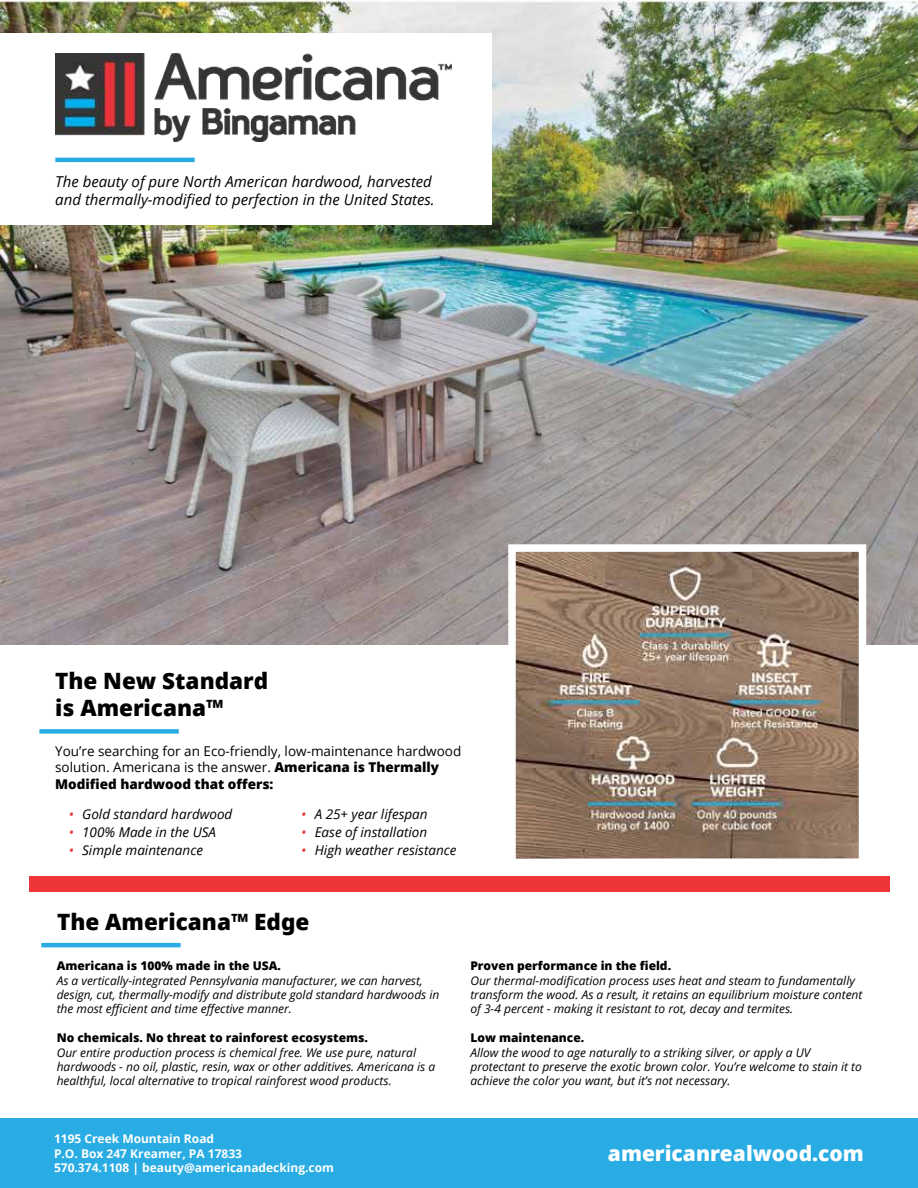
<style>
.page{position:relative;width:918px;height:1188px;background:#fff}
.page>*{position:absolute;margin:0;border:0;box-sizing:border-box;transform-origin:0 0}
.t1{font:800 22.5px/27px "Open Sans";color:#000}
.t2{font:800 21px "Open Sans";color:#fff}
.t3{font:italic 15px/18px "Open Sans";color:#000}
.t4{font:13.5px/16.2px "Open Sans";color:#000}
.t5{font:italic 13.5px "Open Sans";color:#000}
.t6{font:italic 12px/14.4px "Open Sans";color:#000}
.t7{font:800 12px "Open Sans";color:#000}
.t8{font:700 12px/14.4px "Open Sans";color:#fff}
.s1{font-weight:800}
.s2{color:#ee353a}
</style>
<div class="page">
<img style="left:0;top:0;width:918px;height:644px">
<div style="left:0;top:34px;width:491px;height:191px;background:#fff"></div>
<img style="left:55px;top:54px;width:397px;height:88px">
<hr style="left:55px;top:158px;width:140px;height:4px;background:#29ace3">
<div style="left:39px;top:729px;width:140px;height:5px;background:#29ace3"></div>
<div style="left:29px;top:876px;width:860px;height:16px;background:#ee353a"></div>
<div style="left:0;top:1118px;width:918px;height:70px;background:#29ace3"></div>
<img style="left:517px;top:553px;width:340px;height:304px">
<div style="left:508px;top:544px;width:358px;height:322px;border:8px solid #fff"></div>
<hr style="left:41px;top:943px;width:140px;height:4px;background:#29ace3">
<p class="t3" style="left:55px;top:172px;width:381px">The beauty of pure North American hardwood, harvested and thermally-modified to perfection in the United States.</p>
<h1 class="t1" style="left:55px;top:666px;width:215px">The New Standard is Americana™</h1>
<p class="t4" style="left:55px;top:743px;width:408px">You’re searching for an Eco-friendly, low-maintenance hardwood solution. Americana is the answer. <span class="s1">Americana is Thermally<br>Modified hardwood that offers:</span></p>
<p class="t5" style="left:69px;top:804px;width:165px"><span class="s2">•</span> Gold standard hardwood</p>
<p class="t5" style="left:69px;top:822px;width:149px"><span class="s2">•</span> 100% Made in the USA</p>
<p class="t5" style="left:69px;top:840px;width:136px"><span class="s2">•</span> Simple maintenance</p>
<p class="t5" style="left:301px;top:804px;width:128px"><span class="s2">•</span> A 25+ year lifespan</p>
<p class="t5" style="left:301px;top:822px;width:127px"><span class="s2">•</span> Ease of installation</p>
<p class="t5" style="left:301px;top:840px;width:157px"><span class="s2">•</span> High weather resistance</p>
<h1 class="t1" style="left:57px;top:907px;width:254px">The Americana™ Edge</h1>
<p class="t7" style="left:57px;top:957px;width:226px">Americana is 100% made in the USA.</p>
<p class="t6" style="left:57px;top:973px;width:384px">As a vertically-integrated Pennsylvania manufacturer, we can harvest, design, cut, thermally-modify and distribute gold standard hardwoods in the most efficient and time effective manner.</p>
<p class="t7" style="left:57px;top:1029px;width:313px">No chemicals. No threat to rainforest ecosystems.</p>
<p class="t6" style="left:57px;top:1045px;width:380px">Our entire production process is chemical free. We use pure, natural hardwoods - no oil, plastic, resin, wax or other additives. Americana is a healthful, local alternative to tropical rainforest wood products.</p>
<p class="t8" style="left:54px;top:1131px;width:282px">1195 Creek Mountain Road<br>P.O. Box 247 Kreamer, PA 17833<br>570.374.1108 | beauty@americanadecking.com</p>
<p class="t7" style="left:470px;top:957px;width:202px">Proven performance in the field.</p>
<p class="t6" style="left:470px;top:973px;width:394px">Our thermal-modification process uses heat and steam to fundamentally transform the wood. As a result, it retains an equilibrium moisture content of 3-4 percent - making it resistant to rot, decay and termites.</p>
<p class="t7" style="left:470px;top:1029px;width:115px">Low maintenance.</p>
<p class="t6" style="left:470px;top:1045px;width:393px">Allow the wood to age naturally to a striking silver, or apply a UV protectant to preserve the exotic brown color. You’re welcome to stain it to achieve the color you want, but it’s not necessary.</p>
<h2 class="t2" style="left:608px;top:1138px;width:258px">americanrealwood.com</h2>
</div>
